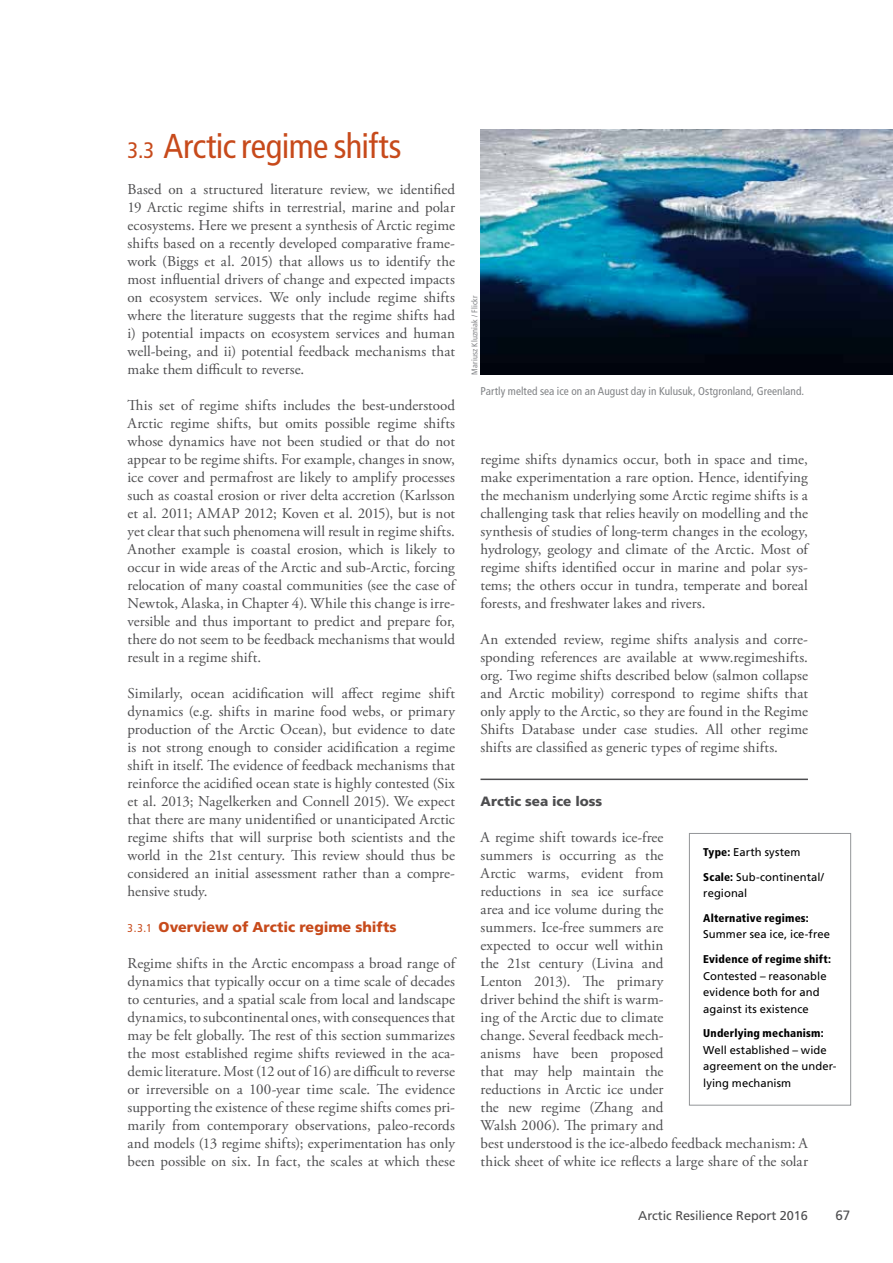
<style>
.page{position:relative;width:893px;height:1263px;background:#fff}
.page>*{position:absolute;margin:0;border:0;box-sizing:border-box;transform-origin:0 0}
.t1{font:condensed 34.5px "Frutiger LT Pro";letter-spacing:-.015em;color:#c74a1b}
.t2{font:15px/18px "Adobe Garamond Pro";letter-spacing:.005em;color:#4d4d4f;text-align:justify}
.t3{font:900 14.25px "Frutiger LT Pro";color:#c74a1b}
.t4{font:900 13.5px "Frutiger LT Pro";color:#4d4d4f}
.t5{font:13.5px "Frutiger LT Pro";color:#4d4d4f}
.t6{font:12.75px "Frutiger LT Pro";letter-spacing:-.005em;color:#4d4d4f}
.t7{font:11.25px/16.5px "Frutiger LT Pro";letter-spacing:.005em;color:#000}
.t8{font:condensed 11.25px "Frutiger LT Pro";letter-spacing:.005em;color:#808285}
.t9{font:900 condensed 11.25px "Frutiger LT Pro";letter-spacing:.015em;color:#000}
.t10{font:condensed 8.25px "Frutiger LT Pro";letter-spacing:.02em;color:#808285}
.s1{font-size:22.35px}
.s2{font-weight:400;font-stretch:condensed;font-size:11.4px}
.s3{font-weight:900;font-stretch:condensed}
</style>
<div class="page">
<hr style="left:480px;top:778px;width:328px;height:2px;background:#4d4d4f">
<div style="left:689px;top:833px;width:162px;height:272px;border:1px solid #939598"></div>
<img style="left:480px;top:130px;width:413px;height:245px">
<h1 class="t1" style="left:128px;top:125px;width:275px"><span class="s1">3.3</span> Arctic regime shifts</h1>
<p class="t2" style="left:128px;top:180px;width:329px">Based on a structured literature review, we identified 19 Arctic regime shifts in terrestrial, marine and polar ecosystems. Here we present a synthesis of Arctic regime shifts based on a recently developed comparative frame&shy;work (Biggs et al. 2015) that allows us to identify the most influential drivers of change and expected impacts on ecosystem services. We only include regime shifts where the literature suggests that the regime shifts had i) potential impacts on ecosystem services and human well-being, and ii) potential feedback mechanisms that make them difficult to reverse.</p>
<p class="t2" style="left:128px;top:396px;width:329px">This set of regime shifts includes the best-understood Arctic regime shifts, but omits possible regime shifts whose dynamics have not been studied or that do not appear to be regime shifts. For example, changes in snow, ice cover and permafrost are likely to amplify processes such as coastal erosion or river delta accretion (Karlsson et al. 2011; AMAP 2012; Koven et al. 2015), but is not yet clear that such phenomena will result in regime shifts.<br>Another example is coastal erosion, which is likely to occur in wide areas of the Arctic and sub-Arctic, forcing relocation of many coastal communities (see the case of Newtok, Alaska, in Chapter 4). While this change is irre&shy;versible and thus important to predict and prepare for, there do not seem to be feedback mechanisms that would result in a regime shift.</p>
<p class="t2" style="left:128px;top:684px;width:329px">Similarly, ocean acidification will affect regime shift dynamics (e.g. shifts in marine food webs, or primary production of the Arctic Ocean), but evidence to date is not strong enough to consider acidification a regime shift in itself. The evidence of feedback mechanisms that reinforce the acidified ocean state is highly contested (Six et al. 2013; Nagelkerken and Connell 2015). We expect that there are many unidentified or unanticipated Arctic regime shifts that will surprise both scientists and the world in the 21st century. This review should thus be considered an initial assessment rather than a compre&shy;hensive study.</p>
<p class="t3" style="left:128px;top:918px;width:271px"><span class="s2">3.3.1</span> Overview of Arctic regime shifts</p>
<p class="t2" style="left:128px;top:954px;width:329px">Regime shifts in the Arctic encompass a broad range of dynamics that typically occur on a time scale of decades to centuries, and a spatial scale from local and landscape dynamics, to subcontinental ones, with consequences that may be felt globally. The rest of this section summarizes the most established regime shifts reviewed in the aca&shy;demic literature. Most (12 out of 16) are difficult to reverse or irreversible on a 100-year time scale. The evidence supporting the existence of these regime shifts comes pri&shy;marily from contemporary observations, paleo-records and models (13 regime shifts); experimentation has only been possible on six. In fact, the scales at which these</p>
<p class="t10" style="left:470px;top:375px;width:80px;rotate:-90deg">Mariusz Kluzniak / Flickr</p>
<p class="t8" style="left:480px;top:385px;width:325px">Partly melted sea ice on an August day in Kulusuk, Ostgronland, Greenland.</p>
<p class="t2" style="left:480px;top:450px;width:329px">regime shifts dynamics occur, both in space and time, make experimentation a rare option. Hence, identifying the mechanism underlying some Arctic regime shifts is a challenging task that relies heavily on modelling and the synthesis of studies of long-term changes in the ecology, hydrology, geology and climate of the Arctic. Most of regime shifts identified occur in marine and polar sys&shy;tems; the others occur in tundra, temperate and boreal forests, and freshwater lakes and rivers.</p>
<p class="t2" style="left:480px;top:630px;width:329px">An extended review, regime shifts analysis and corre&shy;sponding references are available at www.regimeshifts. org. Two regime shifts described below (salmon collapse and Arctic mobility) correspond to regime shifts that only apply to the Arctic, so they are found in the Regime Shifts Database under case studies. All other regime shifts are classified as generic types of regime shifts.</p>
<p class="t4" style="left:480px;top:793px;width:123px">Arctic sea ice loss</p>
<p class="t2" style="left:480px;top:828px;width:329px;text-align:left">A regime shift towards ice-free<br>summers is occurring as the<br>Arctic warms, evident from<br>reductions in sea ice surface<br>area and ice volume during the<br>summers. Ice-free summers are<br>expected to occur well within<br>the 21st century (Livina and<br>Lenton 2013). The primary<br>driver behind the shift is warm-<br>ing of the Arctic due to climate<br>change. Several feedback mech-<br>anisms have been proposed<br>that may help maintain the<br>reductions in Arctic ice under<br>the new regime (Zhang and<br>Walsh 2006). The primary and<br>best understood is the ice-albedo feedback mechanism: A thick sheet of white ice reflects a large share of the solar</p>
<p class="t7" style="left:703px;top:844px;width:99px"><span class="s3">Type:</span> Earth system</p>
<p class="t7" style="left:703px;top:868px;width:122px"><span class="s3">Scale:</span> Sub-continental/ regional</p>
<p class="t9" style="left:703px;top:911px;width:107px">Alternative regimes:</p>
<p class="t7" style="left:703px;top:926px;width:128px">Summer sea ice, ice-free</p>
<p class="t9" style="left:703px;top:952px;width:129px">Evidence of regime shift:</p>
<p class="t7" style="left:703px;top:967px;width:125px">Contested – reasonable evidence both for and against its existence</p>
<p class="t9" style="left:703px;top:1027px;width:122px">Underlying mechanism:</p>
<p class="t7" style="left:703px;top:1042px;width:135px">Well established – wide agreement on the under&shy;lying mechanism</p>
<p class="t6" style="left:638px;top:1208px;width:171px">Arctic Resilience Report 2016</p>
<p class="t5" style="left:835px;top:1208px;width:17px">67</p>
</div>
